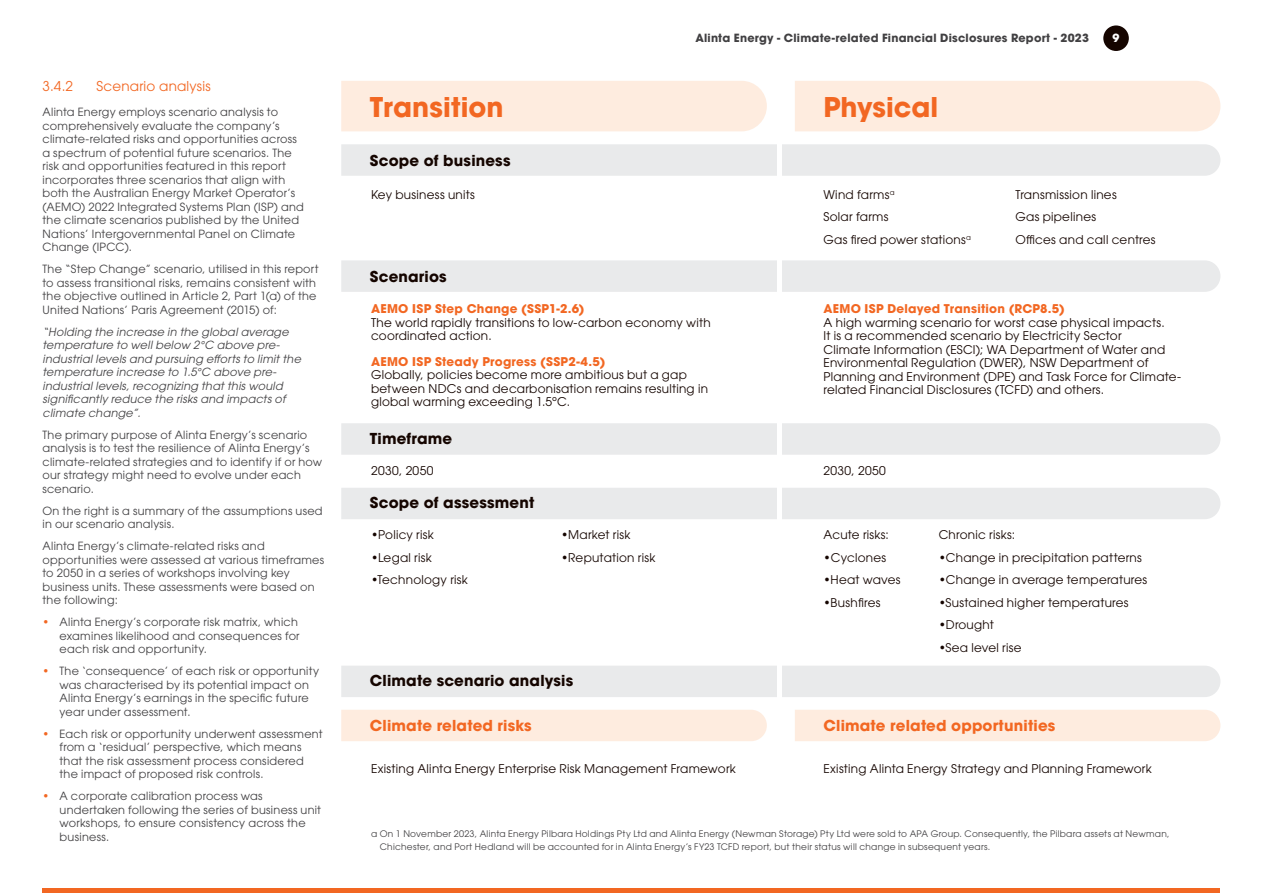
<style>
.page{position:relative;width:1263px;height:893px;background:#fff}
.page>*{position:absolute;margin:0;border:0;box-sizing:border-box;transform-origin:0 0}
.t1{font:700 27px "ITC Avant Garde Std";color:#f26722}
.t2{font:700 15px "ITC Avant Garde Std";letter-spacing:.01em;color:#150500}
.t3{font:700 15px "ITC Avant Garde Std";letter-spacing:.01em;color:#f26722}
.t4{font:13.5px "ITC Avant Garde Std";letter-spacing:.015em;color:#f26722}
.t5{font:12px/13.5px "ITC Avant Garde Std";letter-spacing:.02em;color:#150500}
.t6{font:700 12px "ITC Avant Garde Std";letter-spacing:.02em;color:#f26722}
.t7{font:11.25px/13.5px "ITC Avant Garde Std";letter-spacing:.025em;color:#414042}
.t8{font:italic 11.25px/13.5px "ITC Avant Garde Std";letter-spacing:.02em;color:#414042}
.t9{font:700 11.25px "ITC Avant Garde Std";letter-spacing:.02em;color:#414042}
.t10{font:700 11.25px "ITC Avant Garde Std";color:#fff}
.t11{font:9px/13.5px "ITC Avant Garde Std";letter-spacing:.03em;color:#414042}
.s1{color:#f26722}
</style>
<div class="page">
<div style="left:1103px;top:25px;width:26px;height:26px;background:#150500;border-radius:50%"></div>
<hr style="left:43px;top:889px;width:1177px;height:4px;background:#f26722">
<div style="left:341px;top:81px;width:426px;height:50px;background:#feecdf"></div>
<div style="left:341px;top:144px;width:879px;height:32px;background:#e9eaeb"></div>
<div style="left:341px;top:260px;width:879px;height:32px;background:#e9eaeb"></div>
<div style="left:341px;top:423px;width:879px;height:32px;background:#e9eaeb"></div>
<div style="left:341px;top:488px;width:879px;height:31px;background:#e9eaeb"></div>
<div style="left:341px;top:666px;width:879px;height:31px;background:#e9eaeb"></div>
<div style="left:341px;top:710px;width:426px;height:31px;background:#feecdf"></div>
<div style="left:795px;top:710px;width:425px;height:31px;background:#feecdf"></div>
<div style="left:795px;top:81px;width:425px;height:50px;background:#feecdf"></div>
<div style="left:777px;top:83px;width:5px;height:697px;background:#fff"></div>
<p class="t4" style="left:43px;top:77px;width:32px">3.4.2</p>
<p class="t4" style="left:97px;top:77px;width:116px">Scenario analysis</p>
<p class="t7" style="left:43px;top:105px;width:263px">Alinta Energy employs scenario analysis to comprehensively evaluate the company’s climate-related risks and opportunities across a spectrum of potential future scenarios. The risk and opportunities featured in this report incorporates three scenarios that align with both the Australian Energy Market Operator’s (AEMO) 2022 Integrated Systems Plan (ISP) and the climate scenarios published by the United Nations’ Intergovernmental Panel on Climate Change (IPCC).</p>
<p class="t7" style="left:43px;top:262px;width:278px">The “Step Change” scenario, utilised in this report to assess transitional risks, remains consistent with the objective outlined in Article 2, Part 1(a) of the United Nations’ Paris Agreement (2015) of:</p>
<p class="t8" style="left:43px;top:325px;width:260px">“Holding the increase in the global average temperature to well below 2°C above pre&shy;industrial levels and pursuing efforts to limit the temperature increase to 1.5°C above pre&shy;industrial levels, recognizing that this would significantly reduce the risks and impacts of climate change”.</p>
<p class="t7" style="left:43px;top:428px;width:281px">The primary purpose of Alinta Energy’s scenario analysis is to test the resilience of Alinta Energy’s climate-related strategies and to identify if or how our strategy might need to evolve under each scenario.</p>
<p class="t7" style="left:43px;top:504px;width:282px">On the right is a summary of the assumptions used in our scenario analysis.</p>
<p class="t7" style="left:43px;top:539px;width:283px">Alinta Energy’s climate-related risks and opportunities were assessed at various timeframes to 2050 in a series of workshops involving key business units. These assessments were based on the following:</p>
<p class="t7" style="left:60px;top:615px;width:242px;text-indent:-17px"><span class="s1">•</span> Alinta Energy’s corporate risk matrix, which examines likelihood and consequences for each risk and opportunity.</p>
<p class="t7" style="left:60px;top:664px;width:261px;text-indent:-17px"><span class="s1">•</span> The ‘consequence’ of each risk or opportunity was characterised by its potential impact on Alinta Energy’s earnings in the specific future year under assessment.</p>
<p class="t7" style="left:60px;top:727px;width:265px;text-indent:-17px"><span class="s1">•</span> Each risk or opportunity underwent assessment from a ‘residual’ perspective, which means that the risk assessment process considered the impact of proposed risk controls.</p>
<p class="t7" style="left:60px;top:789px;width:263px;text-indent:-17px"><span class="s1">•</span> A corporate calibration process was undertaken following the series of business unit workshops, to ensure consistency across the business.</p>
<h1 class="t1" style="left:370px;top:89px;width:135px">Transition</h1>
<h2 class="t2" style="left:370px;top:150px;width:142px">Scope of business</h2>
<p class="t5" style="left:371px;top:187px;width:105px">Key business units</p>
<h2 class="t2" style="left:370px;top:266px;width:78px">Scenarios</h2>
<p class="t9" style="left:695px;top:30px;width:395px">Alinta Energy - Climate-related Financial Disclosures Report - 2023</p>
<p class="t10" style="left:1112px;top:31px;width:8px">9</p>
<h1 class="t1" style="left:823px;top:89px;width:116px">Physical</h1>
<p class="t5" style="left:823px;top:183px;width:149px;line-height:22.5px">Wind farms<sup>a<br></sup>Solar farms<br>Gas fired power stations<sup>a</sup></p>
<p class="t5" style="left:1015px;top:183px;width:142px;line-height:22.5px">Transmission lines<br>Gas pipelines<br>Offices and call centres</p>
<p class="t6" style="left:371px;top:301px;width:215px">AEMO ISP Step Change (SSP1-2.6)</p>
<p class="t5" style="left:371px;top:315px;width:341px">The world rapidly transitions to low-carbon economy with coordinated action.</p>
<p class="t6" style="left:371px;top:353px;width:236px">AEMO ISP Steady Progress (SSP2-4.5)</p>
<p class="t5" style="left:371px;top:368px;width:338px">Globally, policies become more ambitious but a gap between NDCs and decarbonisation remains resulting in global warming exceeding 1.5ºC.</p>
<h2 class="t2" style="left:370px;top:429px;width:84px">Timeframe</h2>
<p class="t6" style="left:823px;top:301px;width:243px">AEMO ISP Delayed Transition (RCP8.5)</p>
<p class="t5" style="left:823px;top:315px;width:359px">A high warming scenario for worst case physical impacts.<br>It is a recommended scenario by Electricity Sector<br>Climate Information (ESCI); WA Department of Water and Environmental Regulation (DWER), NSW Department of Planning and Environment (DPE) and Task Force for Climate&shy;related Financial Disclosures (TCFD) and others.</p>
<p class="t5" style="left:371px;top:464px;width:64px">2030, 2050</p>
<p class="t5" style="left:823px;top:464px;width:64px">2030, 2050</p>
<h2 class="t2" style="left:370px;top:492px;width:166px">Scope of assessment</h2>
<p class="t5" style="left:371px;top:528px;width:64px">•Policy risk</p>
<p class="t5" style="left:371px;top:550px;width:62px">•Legal risk</p>
<p class="t5" style="left:371px;top:573px;width:98px">•Technology risk</p>
<p class="t5" style="left:561px;top:528px;width:71px">•Market risk</p>
<p class="t5" style="left:561px;top:550px;width:96px">•Reputation risk</p>
<h2 class="t2" style="left:370px;top:670px;width:205px">Climate scenario analysis</h2>
<p class="t5" style="left:823px;top:528px;width:67px">Acute risks:</p>
<p class="t5" style="left:823px;top:550px;width:64px">•Cyclones</p>
<p class="t5" style="left:823px;top:573px;width:79px">•Heat waves</p>
<p class="t5" style="left:823px;top:595px;width:58px">•Bushfires</p>
<p class="t5" style="left:939px;top:528px;width:78px">Chronic risks:</p>
<p class="t5" style="left:939px;top:550px;width:205px">•Change in precipitation patterns</p>
<p class="t5" style="left:939px;top:573px;width:210px">•Change in average temperatures</p>
<p class="t5" style="left:939px;top:595px;width:191px">•Sustained higher temperatures</p>
<p class="t5" style="left:939px;top:618px;width:57px">•Drought</p>
<p class="t5" style="left:939px;top:640px;width:84px">•Sea level rise</p>
<h2 class="t3" style="left:370px;top:715px;width:163px">Climate related risks</h2>
<h2 class="t3" style="left:823px;top:715px;width:233px">Climate related opportunities</h2>
<p class="t5" style="left:371px;top:761px;width:366px">Existing Alinta Energy Enterprise Risk Management Framework</p>
<p class="t5" style="left:823px;top:761px;width:330px">Existing Alinta Energy Strategy and Planning Framework</p>
<p class="t11" style="left:380px;top:827px;width:791px;text-indent:-9px">a On 1 November 2023, Alinta Energy Pilbara Holdings Pty Ltd and Alinta Energy (Newman Storage) Pty Ltd were sold to APA Group. Consequently, the Pilbara assets at Newman,<br>Chichester, and Port Hedland will be accounted for in Alinta Energy’s FY23 TCFD report, but their status will change in subsequent years.</p>
</div>
